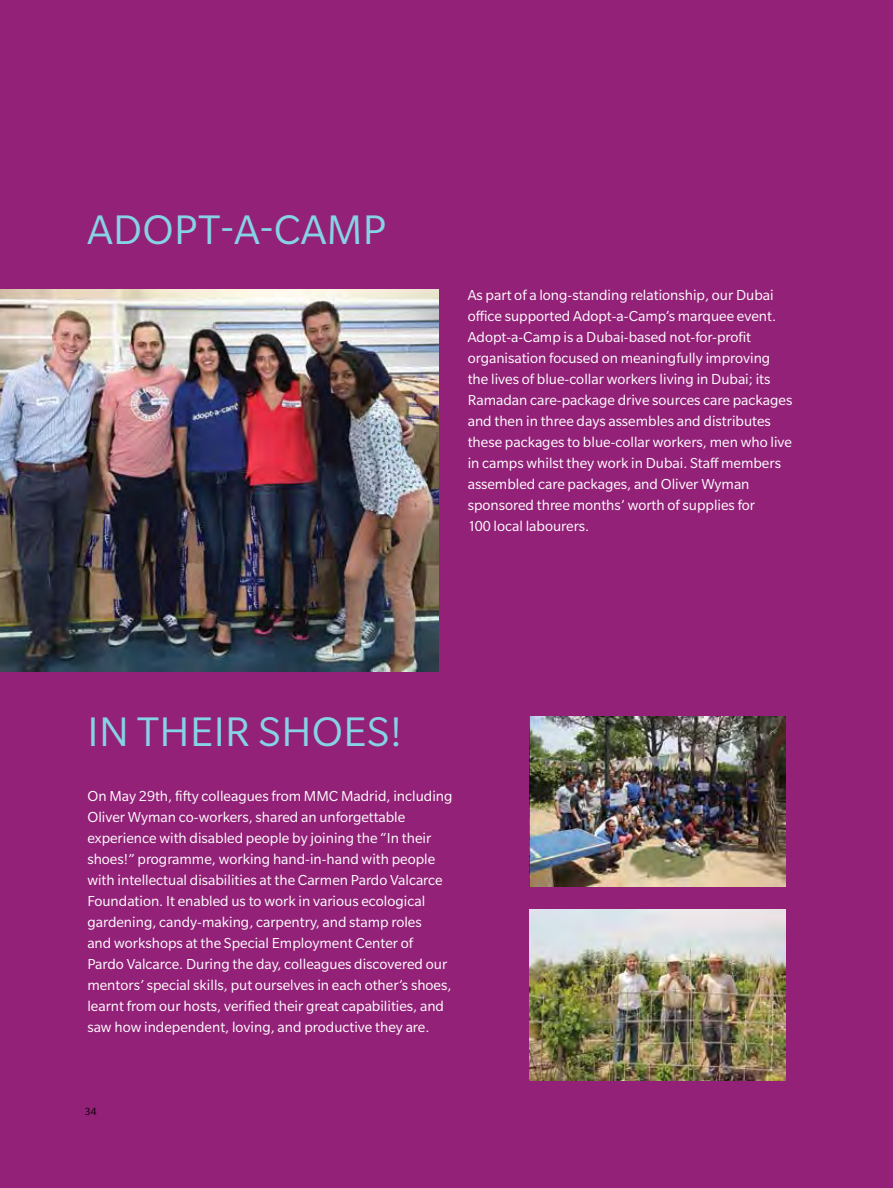
<style>
.page{position:relative;width:893px;height:1188px;background:#942178}
.page>*{position:absolute;margin:0;border:0;box-sizing:border-box;transform-origin:0 0}
.t1{font:45px "Slate Pro";letter-spacing:.01em;color:#86d3e4}
.t2{font:15.75px/21px "Slate Pro";color:#fff}
.t3{font:11.25px "Slate Pro";color:#000}
</style>
<div class="page">
<img style="left:0;top:290px;width:439px;height:381px">
<img style="left:529px;top:910px;width:257px;height:171px">
<img style="left:529px;top:716px;width:257px;height:171px">
<h1 class="t1" style="left:87px;top:206px;width:301px">ADOPT-A-CAMP</h1>
<p class="t2" style="left:468px;top:284px;width:326px">As part of a long-standing relationship, our Dubai office supported Adopt-a-Camp’s marquee event.<br>Adopt-a-Camp is a Dubai-based not-for-profit organisation focused on meaningfully improving the lives of blue-collar workers living in Dubai; its Ramadan care-package drive sources care packages and then in three days assembles and distributes these packages to blue-collar workers, men who live in camps whilst they work in Dubai. Staff members assembled care packages, and Oliver Wyman sponsored three months’ worth of supplies for<br>100 local labourers.</p>
<h1 class="t1" style="left:87px;top:708px;width:316px">IN THEIR SHOES!</h1>
<p class="t2" style="left:87px;top:786px;width:367px">On May 29th, fifty colleagues from MMC Madrid, including Oliver Wyman co-workers, shared an unforgettable experience with disabled people by joining the “In their shoes!” programme, working hand-in-hand with people with intellectual disabilities at the Carmen Pardo Valcarce Foundation. It enabled us to work in various ecological gardening, candy-making, carpentry, and stamp roles<br>and workshops at the Special Employment Center of Pardo Valcarce. During the day, colleagues discovered our mentors’ special skills, put ourselves in each other’s shoes, learnt from our hosts, verified their great capabilities, and saw how independent, loving, and productive they are.</p>
<p class="t3" style="left:85px;top:1105px;width:13px">34</p>
</div>
